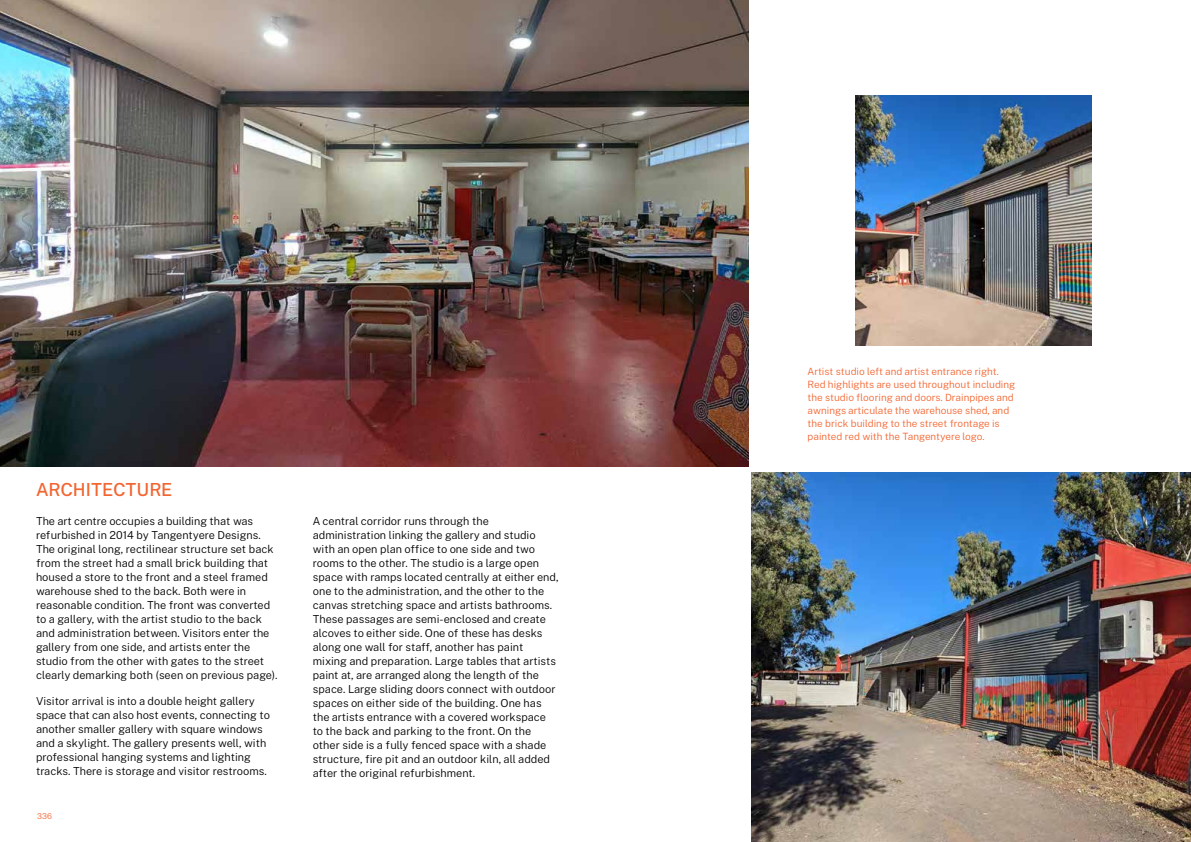
<style>
.page{position:relative;width:1191px;height:842px;background:#fff}
.page>*{position:absolute;margin:0;border:0;box-sizing:border-box;transform-origin:0 0}
.t1{font:500 18px "Public Sans";color:#f26531}
.t2{font:300 11px/14px "Public Sans";color:#000}
.t3{font:300 10px/13px "Public Sans";color:#f26531}
.t4{font:300 8px "Public Sans";color:#f26531}
</style>
<div class="page">
<img style="left:0;top:0;width:748px;height:466px">
<img style="left:855px;top:96px;width:236px;height:249px">
<img style="left:751px;top:472px;width:440px;height:370px">
<h1 class="t1" style="left:36px;top:476px;width:138px">ARCHITECTURE</h1>
<p class="t2" style="left:36px;top:513px;width:243px">The art centre occupies a building that was refurbished in 2014 by Tangentyere Designs.<br>The original long, rectilinear structure set back from the street had a small brick building that housed a store to the front and a steel framed warehouse shed to the back. Both were in reasonable condition. The front was converted to a gallery, with the artist studio to the back and administration between. Visitors enter the gallery from one side, and artists enter the studio from the other with gates to the street clearly demarking both (seen on previous page).</p>
<p class="t2" style="left:36px;top:694px;width:235px">Visitor arrival is into a double height gallery space that can also host events, connecting to another smaller gallery with square windows and a skylight. The gallery presents well, with professional hanging systems and lighting tracks. There is storage and visitor restrooms.</p>
<p class="t4" style="left:37px;top:810px;width:16px">336</p>
<p class="t2" style="left:313px;top:514px;width:247px">A central corridor runs through the administration linking the gallery and studio with an open plan office to one side and two rooms to the other. The studio is a large open space with ramps located centrally at either end, one to the administration, and the other to the canvas stretching space and artists bathrooms.<br>These passages are semi-enclosed and create alcoves to either side. One of these has desks along one wall for staff, another has paint mixing and preparation. Large tables that artists paint at, are arranged along the length of the space. Large sliding doors connect with outdoor spaces on either side of the building. One has the artists entrance with a covered workspace to the back and parking to the front. On the other side is a fully fenced space with a shade structure, fire pit and an outdoor kiln, all added after the original refurbishment.</p>
<p class="t3" style="left:807px;top:365px;width:209px">Artist studio left and artist entrance right.<br>Red highlights are used throughout including the studio flooring and doors. Drainpipes and awnings articulate the warehouse shed, and the brick building to the street frontage is painted red with the Tangentyere logo.</p>
</div>
